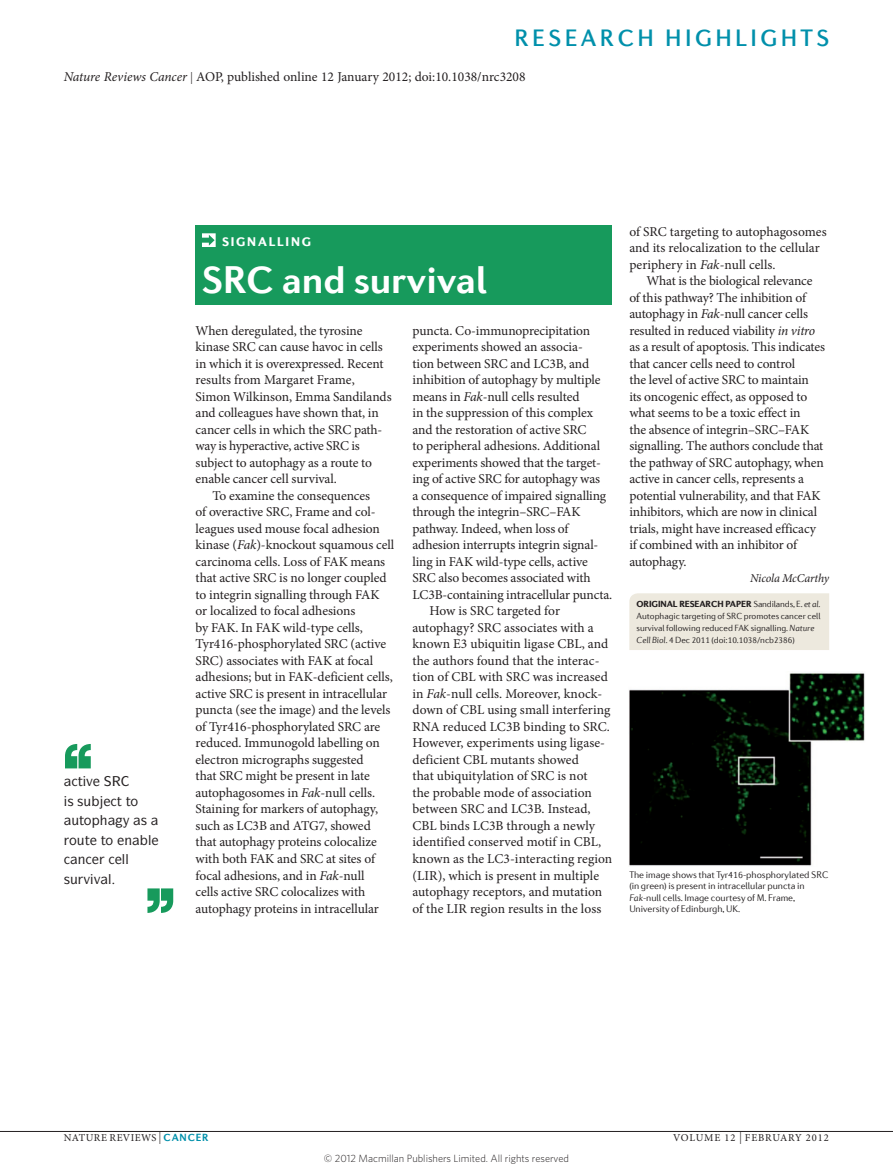
<style>
.page{position:relative;width:893px;height:1174px;background:#fff}
.page>*{position:absolute;margin:0;border:0;box-sizing:border-box;transform-origin:0 0}
.t1{font:700 39px "Diverda Sans Com";color:#fff}
.sectionheader{font:500 24px "Diverda Sans Com";letter-spacing:.14em;color:#0090ab}
.bodyindent{font:13.5px/16.5px "Minion Pro";letter-spacing:-.005em;color:#231f20}
.bodyfirst{font:13.5px/16.5px "Minion Pro";letter-spacing:-.01em;color:#231f20}
.pulloutquote{font:500 13.5px/19.5px "ITC Symbol Std";color:#231f20}
.ministrap{font:900 12.75px "Diverda Sans Com";letter-spacing:.14em;color:#fff}
.author{font:italic 12px "Minion Pro";letter-spacing:-.015em;color:#231f20}
.t2{font:300 10.5px "Whitney";color:#231f20}
.t3{font:10.5px "Minion Pro";letter-spacing:.085em;color:#231f20}
.t4{font:10.5px "Minion Pro";letter-spacing:.05em;color:#231f20}
.creditstyle{font:9.75px/11.2px "Diverda Sans Com Light 2";letter-spacing:-.005em;color:#231f20}
.t5{font:9px/12px "Diverda Sans Com Light 2";letter-spacing:-.005em;color:#231f20}
.s1{font-style:italic}
.s2{font-size:12px}
.s3{font-family:"Diverda Sans Com";font-weight:900}
.s4{font-family:"Diverda Sans Com";font-weight:300;font-style:italic}
.s5{font-family:"Diverda Sans Com";font-weight:300}
.s6{font-family:"Diverda Sans Com";font-weight:700;color:#0090ab}
</style>
<div class="page">
<svg style="left:147px;top:888px;width:26px;height:25px"></svg>
<svg style="left:65px;top:744px;width:26px;height:24px"></svg>
<img style="left:629px;top:672px;width:236px;height:194px">
<hr style="left:0;top:1131px;width:893px;height:1px;background:#231f20">
<div style="left:629px;top:593px;width:200px;height:57px;background:#ede9de"></div>
<div style="left:196px;top:225px;width:416px;height:79px;background:#179a5c"></div>
<svg style="left:202px;top:233px;width:14px;height:14px"></svg>
<p class="sectionheader" style="left:514px;top:24px;width:316px">RESEARCH HIGHLIGHTS</p>
<p class="bodyindent" style="left:64px;top:69px;width:463px"><span class="s1">Nature Reviews Cancer</span> <span class="s2">|</span> AOP, published online 12 January 2012; doi:10.1038/nrc3208</p>
<p class="pulloutquote" style="left:67px;top:790px;width:26px">▲ ▲◆</p>
<p class="pulloutquote" style="left:117px;top:790px;width:23px">▼ ▼□</p>
<p class="pulloutquote" style="left:71px;top:810px;width:22px">◆▼□</p>
<p class="pulloutquote" style="left:78px;top:829px;width:75px;text-indent:-9px">□◆▼ ▼□ ■ ● ■</p>
<p class="pulloutquote" style="left:64px;top:868px;width:49px">▲◆❖❖ ●</p>
<p class="ministrap" style="left:222px;top:233px;width:90px">SIGNALLING</p>
<p class="t1" style="left:202px;top:257px;width:286px">SRC and survival</p>
<p class="bodyfirst" style="left:196px;top:322px;width:198px">When deregulated, the tyrosine kinase SRC can cause havoc in cells in which it is overexpressed. Recent results from Margaret Frame, Simon Wilkinson, Emma Sandilands and colleagues have shown that, in cancer cells in which the SRC path&shy;way is hyperactive, active SRC is subject to autophagy as a route to enable cancer cell survival.</p>
<p class="bodyindent" style="left:196px;top:487px;width:200px;text-indent:17px">To examine the consequences<br>of overactive SRC, Frame and col&shy;leagues used mouse focal adhesion kinase (<span class="s1">Fak</span>)-knockout squamous cell carcinoma cells. Loss of FAK means that active SRC is no longer coupled to integrin signalling through FAK or localized to focal adhesions<br>by FAK. In FAK wild-type cells, Tyr416‑phosphorylated SRC (active SRC) associates with FAK at focal adhesions; but in FAK-deficient cells, active SRC is present in intracellular puncta (see the image) and the levels of Tyr416‑phosphorylated SRC are reduced. Immunogold labelling on electron micrographs suggested<br>that SRC might be present in late autophagosomes in <span class="s1">Fak</span>-null cells.<br>Staining for markers of autophagy, such as LC3B and ATG7, showed that autophagy proteins colocalize with both FAK and SRC at sites of focal adhesions, and in <span class="s1">Fak</span>-null<br>cells active SRC colocalizes with autophagy proteins in intracellular</p>
<p class="bodyindent" style="left:412px;top:322px;width:201px">puncta. Co-immunoprecipitation experiments showed an associa-<br>tion between SRC and LC3B, and inhibition of autophagy by multiple means in <span class="s1">Fak</span>-null cells resulted<br>in the suppression of this complex and the restoration of active SRC<br>to peripheral adhesions. Additional experiments showed that the target&shy;ing of active SRC for autophagy was<br>a consequence of impaired signalling through the integrin–SRC–FAK pathway. Indeed, when loss of adhesion interrupts integrin signal&shy;ling in FAK wild-type cells, active SRC also becomes associated with LC3B‑containing intracellular puncta.</p>
<p class="bodyindent" style="left:412px;top:603px;width:201px;text-indent:17px">How is SRC targeted for autophagy? SRC associates with a known E3 ubiquitin ligase CBL, and the authors found that the interac&shy;tion of CBL with SRC was increased in <span class="s1">Fak</span>-null cells. Moreover, knock&shy;down of CBL using small interfering RNA reduced LC3B binding to SRC.<br>However, experiments using ligase&shy;deficient CBL mutants showed<br>that ubiquitylation of SRC is not<br>the probable mode of association between SRC and LC3B. Instead, CBL binds LC3B through a newly identified conserved motif in CBL, known as the LC3‑interacting region (LIR), which is present in multiple autophagy receptors, and mutation of the LIR region results in the loss</p>
<p class="bodyindent" style="left:629px;top:223px;width:199px">of SRC targeting to autophagosomes and its relocalization to the cellular periphery in <span class="s1">Fak</span>-null cells.</p>
<p class="bodyindent" style="left:629px;top:273px;width:197px;text-indent:17px">What is the biological relevance of this pathway? The inhibition of autophagy in <span class="s1">Fak</span>-null cancer cells resulted in reduced viability <span class="s1">in vitro </span>as a result of apoptosis. This indicates that cancer cells need to control<br>the level of active SRC to maintain<br>its oncogenic effect, as opposed to what seems to be a toxic effect in<br>the absence of integrin–SRC–FAK signalling. The authors conclude that the pathway of SRC autophagy, when active in cancer cells, represents a potential vulnerability, and that FAK inhibitors, which are now in clinical trials, might have increased efficacy if combined with an inhibitor of autophagy.</p>
<p class="author" style="left:750px;top:570px;width:81px">Nicola McCarthy</p>
<p class="t5" style="left:637px;top:597px;width:185px"><span class="s3">ORIGINAL RESEARCH PAPER</span> Sandilands, E. <span class="s4">et al</span>.<br>Autophagic targeting of SRC promotes cancer cell survival following reduced FAK signalling. <span class="s4">Nature Cell Biol.</span> <span class="s5">4 Dec 2011 (doi:10.1038/ncb2386)</span></p>
<p class="creditstyle" style="left:629px;top:869px;width:201px">The image shows that Tyr416-phosphorylated SRC (in green) is present in intracellular puncta in <span class="s4">Fak</span>-null cells. Image courtesy of M. Frame, University of Edinburgh, UK.</p>
<p class="t4" style="left:64px;top:1130px;width:146px">NATURE REVIEWS <span class="s2">|</span> <span class="s6">CANCER</span></p>
<p class="t3" style="left:673px;top:1130px;width:157px">VOLUME 12 <span class="s2">|</span> FEBRUARY 2012</p>
<p class="t2" style="left:324px;top:1151px;width:247px">© 2012 Macmillan Publishers Limited. All rights reserved</p>
</div>
